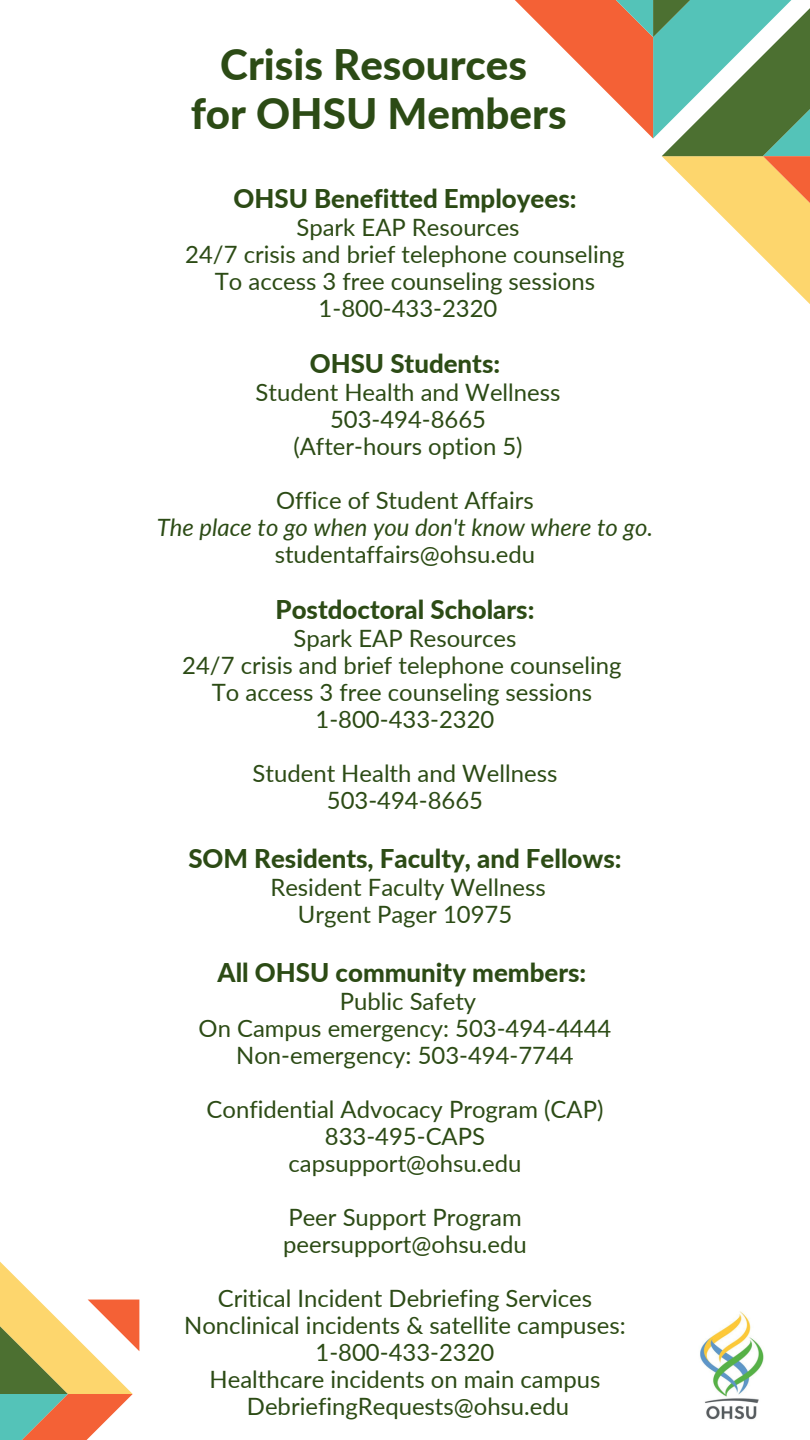
<style>
.page{position:relative;width:810px;height:1440px;background:#fff}
.page>*{position:absolute;margin:0;border:0;box-sizing:border-box;transform-origin:0 0}
.t1{font:800 42.1px/48.8px "Lato";color:#2c4b15;text-align:center}
.t2{font:800 25.9px "Lato";color:#2c4b15}
.t3{font:23.9px/27px "Lato";color:#2c4b15;text-align:center}
.t4{font:italic 23.9px "Lato";color:#2c4b15}
</style>
<div class="page">
<svg style="left:515px;top:0;width:295px;height:304px"></svg>
<svg style="left:0;top:1261px;width:139px;height:179px"></svg>
<img style="left:700px;top:1311px;width:64px;height:109px">
<h1 class="t1" style="left:191px;top:40px;width:377px">Crisis Resources<br>for OHSU Members</h1>
<p class="t2" style="left:233px;top:182px;width:345px">OHSU Benefitted Employees:</p>
<p class="t3" style="left:185px;top:213px;width:441px">Spark EAP Resources<br>24/7 crisis and brief telephone counseling<br>To access 3 free counseling sessions<br>1-800-433-2320</p>
<p class="t2" style="left:310px;top:347px;width:192px">OHSU Students:</p>
<p class="t3" style="left:256px;top:378px;width:306px">Student Health and Wellness<br>503-494-8665<br>(After-hours option 5)</p>
<p class="t3" style="left:276px;top:486px;width:259px">Office of Student Affairs</p>
<p class="t4" style="left:157px;top:512px;width:498px">The place to go when you don't know where to go.</p>
<p class="t3" style="left:275px;top:540px;width:262px">studentaffairs@ohsu.edu</p>
<p class="t2" style="left:276px;top:593px;width:260px">Postdoctoral Scholars:</p>
<p class="t3" style="left:182px;top:624px;width:441px">Spark EAP Resources<br>24/7 crisis and brief telephone counseling<br>To access 3 free counseling sessions<br>1-800-433-2320</p>
<p class="t3" style="left:253px;top:759px;width:306px">Student Health and Wellness<br>503-494-8665</p>
<p class="t2" style="left:188px;top:842px;width:435px">SOM Residents, Faculty, and Fellows:</p>
<p class="t3" style="left:270px;top:873px;width:277px">Resident Faculty Wellness<br>Urgent Pager 10975</p>
<p class="t2" style="left:218px;top:956px;width:370px">All OHSU community members:</p>
<p class="t3" style="left:199px;top:987px;width:414px">Public Safety<br>On Campus emergency: 503-494-4444<br>Non-emergency: 503-494-7744</p>
<p class="t3" style="left:207px;top:1095px;width:398px">Confidential Advocacy Program (CAP)<br>833-495-CAPS capsupport@ohsu.edu</p>
<p class="t3" style="left:283px;top:1203px;width:245px;text-align:left">Peer Support Program peersupport@ohsu.edu</p>
<p class="t3" style="left:184px;top:1284px;width:443px">Critical Incident Debriefing Services Nonclinical incidents &amp; satellite campuses:<br>1-800-433-2320<br>Healthcare incidents on main campus DebriefingRequests@ohsu.edu</p>
</div>
